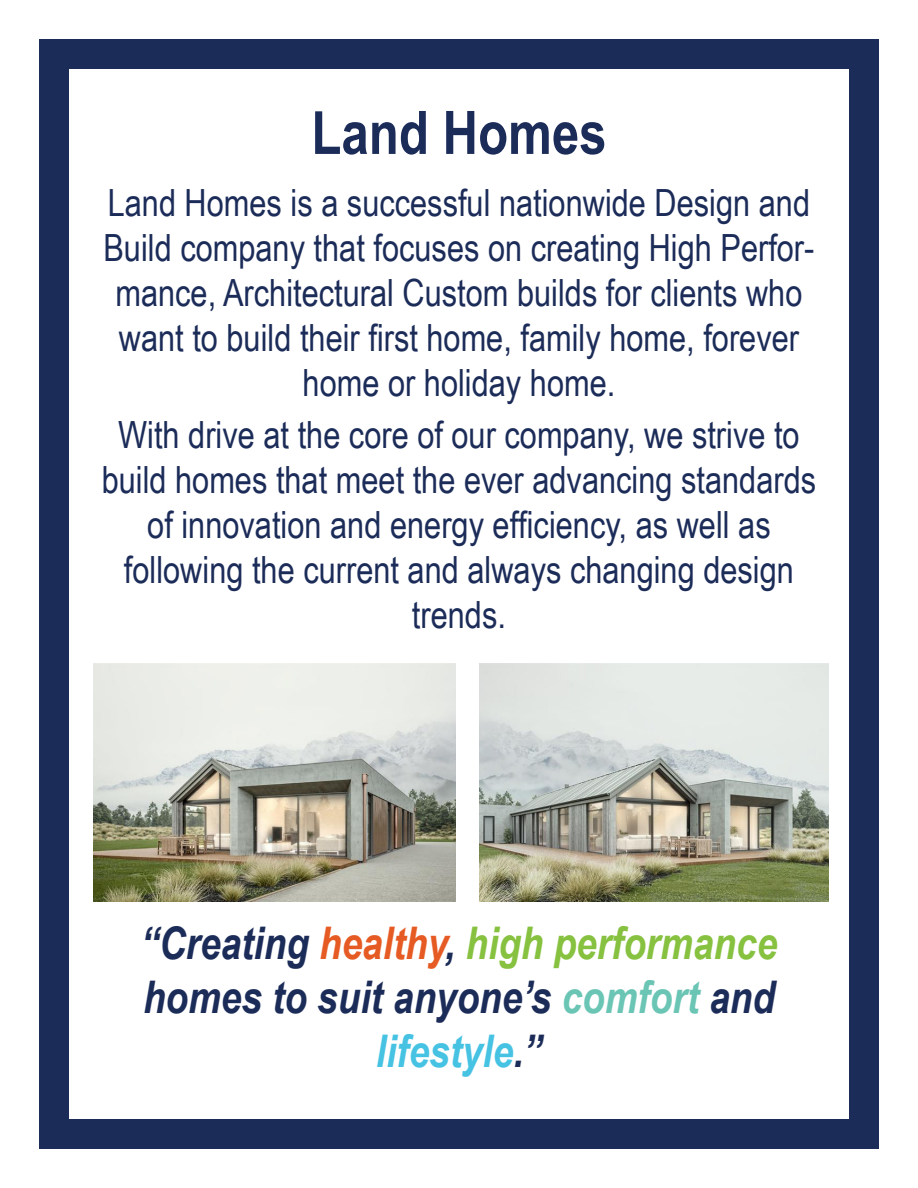
<style>
.page{position:relative;width:918px;height:1188px;background:#fff}
.page>*{position:absolute;margin:0;border:0;box-sizing:border-box;transform-origin:0 0}
.Paragraph_Style_2{font:700 60px "Arial Narrow";color:#1c2c59}
.Paragraph_Style_2-2{font:italic 700 45px/54px "Arial Narrow";color:#1c2c59;text-align:center}
.Paragraph_Style_2-3{font:37.5px/45px "Arial Narrow";color:#1c2c59;text-align:center}
.s1{color:#e65a23}
.s2{color:#87c140}
.s3{color:#6ac5b4}
.s4{color:#46c2e3}
</style>
<div class="page">
<div style="left:54px;top:39px;width:810px;height:30px;background:#1c2c59"></div>
<div style="left:54px;top:1119px;width:810px;height:30px;background:#1c2c59"></div>
<div style="left:39px;top:39px;width:30px;height:1110px;background:#1c2c59"></div>
<div style="left:849px;top:39px;width:30px;height:1110px;background:#1c2c59"></div>
<img style="left:93px;top:663px;width:362px;height:239px">
<img style="left:480px;top:663px;width:348px;height:239px">
<p class="Paragraph_Style_2" style="left:311px;top:87px;width:297px">Land Homes</p>
<p class="Paragraph_Style_2-3" style="left:103px;top:179px;width:713px">Land Homes is a successful nationwide Design and Build company that focuses on creating High Perfor&shy;mance, Architectural Custom builds for clients who want to build their first home, family home, forever home or holiday home.</p>
<p class="Paragraph_Style_2-3" style="left:102px;top:411px;width:716px">With drive at the core of our company, we strive to build homes that meet the ever advancing standards of innovation and energy efficiency, as well as following the current and always changing design trends.</p>
<p class="Paragraph_Style_2-2" style="left:141px;top:914px;width:638px">“Creating <span class="s1">healthy</span>, <span class="s2">high performance </span>homes to suit anyone’s <span class="s3">comfort</span> and <span class="s4">lifestyle</span>.”</p>
</div>
